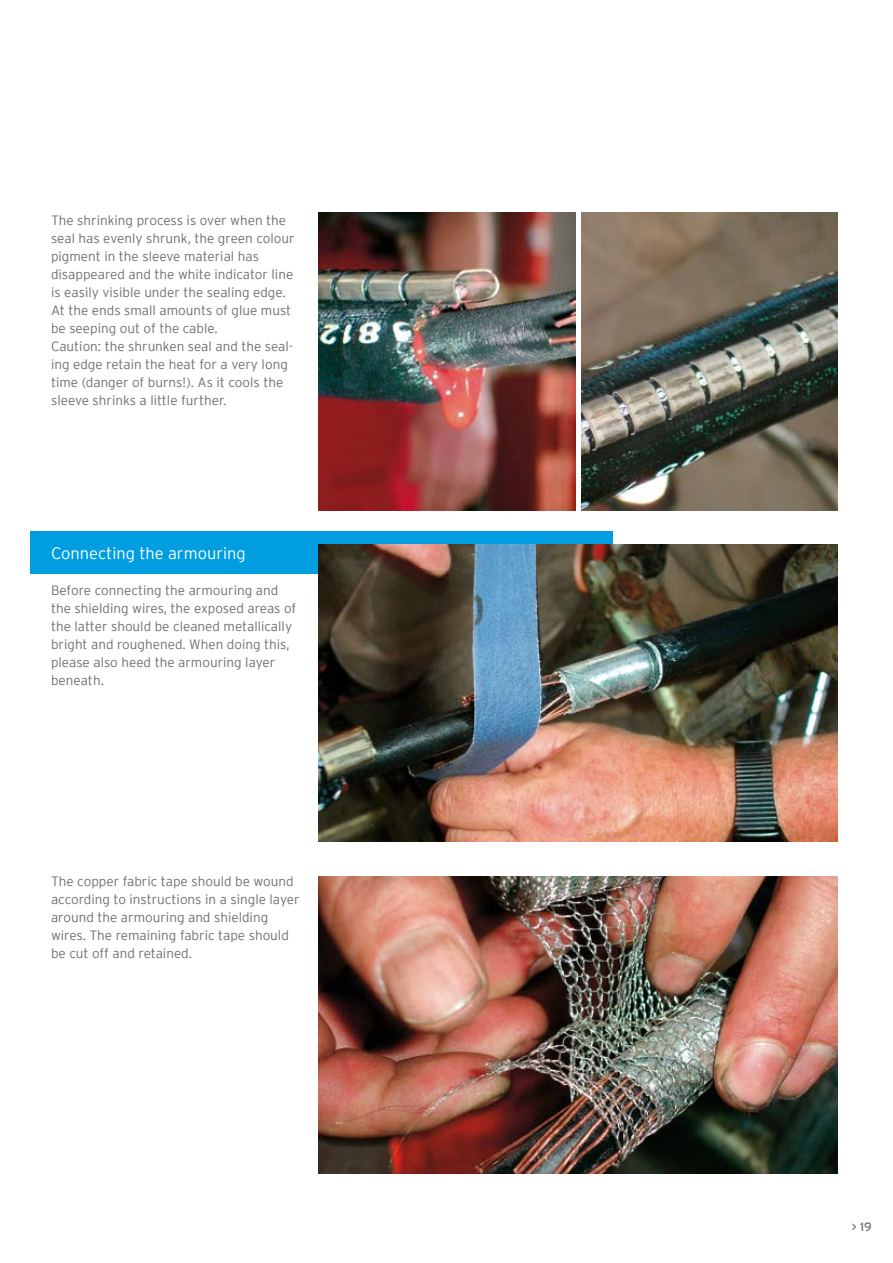
<style>
.page{position:relative;width:893px;height:1263px;background:#fff}
.page>*{position:absolute;margin:0;border:0;box-sizing:border-box;transform-origin:0 0}
.t1{font:300 16.5px "Interstate";color:#fff}
.t2{font:300 13.5px/18px "Interstate";color:#6f7071}
.t3{font:12px "Interstate";color:#6f7071}
</style>
<div class="page">
<div style="left:30px;top:531px;width:582px;height:43px;background:#009ee0"></div>
<img style="left:319px;top:213px;width:256px;height:297px">
<img style="left:581px;top:213px;width:257px;height:297px">
<img style="left:319px;top:544px;width:519px;height:298px">
<img style="left:319px;top:876px;width:519px;height:298px">
<p class="t2" style="left:51px;top:211px;width:245px">The shrinking process is over when the seal has evenly shrunk, the green colour pigment in the sleeve material has disappeared and the white indicator line is easily visible under the sealing edge.<br>At the ends small amounts of glue must be seeping out of the cable.<br>Caution: the shrunken seal and the seal&shy;ing edge retain the heat for a very long time (danger of burns!). As it cools the sleeve shrinks a little further.</p>
<p class="t1" style="left:51px;top:544px;width:196px">Connecting the armouring</p>
<p class="t2" style="left:51px;top:581px;width:247px">Before connecting the armouring and the shielding wires, the exposed areas of the latter should be cleaned metallically bright and roughened. When doing this, please also heed the armouring layer beneath.</p>
<p class="t2" style="left:51px;top:872px;width:250px">The copper fabric tape should be wound according to instructions in a single layer around the armouring and shielding wires. The remaining fabric tape should be cut off and retained.</p>
<p class="t3" style="left:852px;top:1220px;width:21px">&gt; 19</p>
</div>
